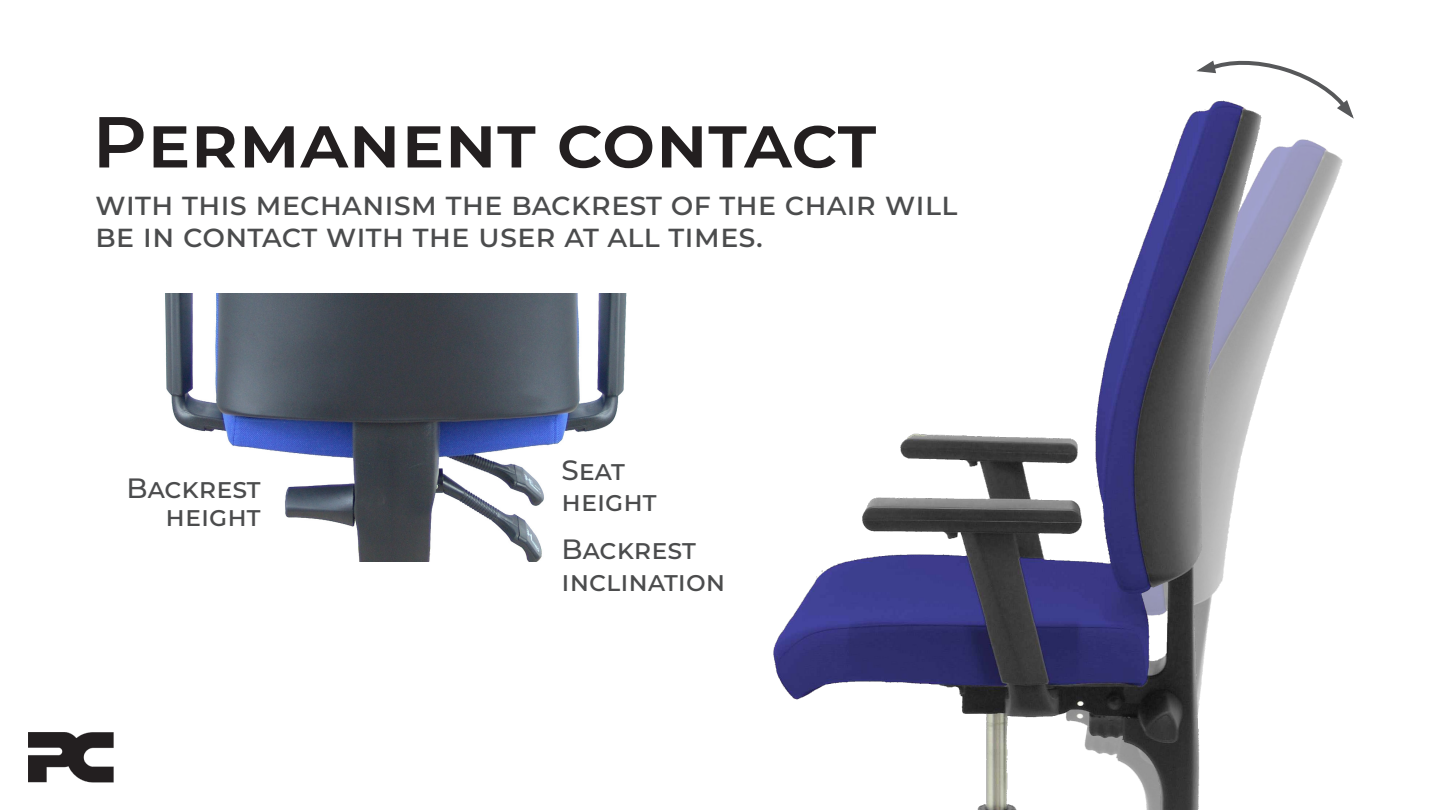
<style>
.page{position:relative;width:1440px;height:810px;background:#fff}
.page>*{position:absolute;margin:0;border:0;box-sizing:border-box;transform-origin:0 0}
.t1{font:100 72px "Montserrat";letter-spacing:.02em;color:#231f20;scale:1.05 1}
.Familia{font:100 32.1px/32.1px "Montserrat";color:#4b4c4d}
.Familia-2{font:100 27.9px/27.9px "Montserrat";color:#4b4c4d;text-align:right}
</style>
<div class="page">
<img style="left:773px;top:111px;width:570px;height:699px">
<img style="left:165px;top:293px;width:462px;height:268px">
<svg style="left:1196px;top:60px;width:158px;height:59px"></svg>
<img style="left:28px;top:733px;width:86px;height:50px">
<p class="t1" style="left:92px;top:94px;width:742px">Permanent contact</p>
<p class="Familia" style="left:95px;top:187px;width:864px">with this mechanism the backrest of the chair will be in contact with the user at all times.</p>
<p class="Familia-2" style="left:127px;top:473px;width:136px">Backrest height</p>
<p class="Familia-2" style="left:562px;top:455px;width:65px">Seat</p>
<p class="Familia-2" style="left:562px;top:487px;width:97px">height</p>
<p class="Familia-2" style="left:562px;top:534px;width:136px">Backrest</p>
<p class="Familia-2" style="left:562px;top:566px;width:165px">inclination</p>
</div>
